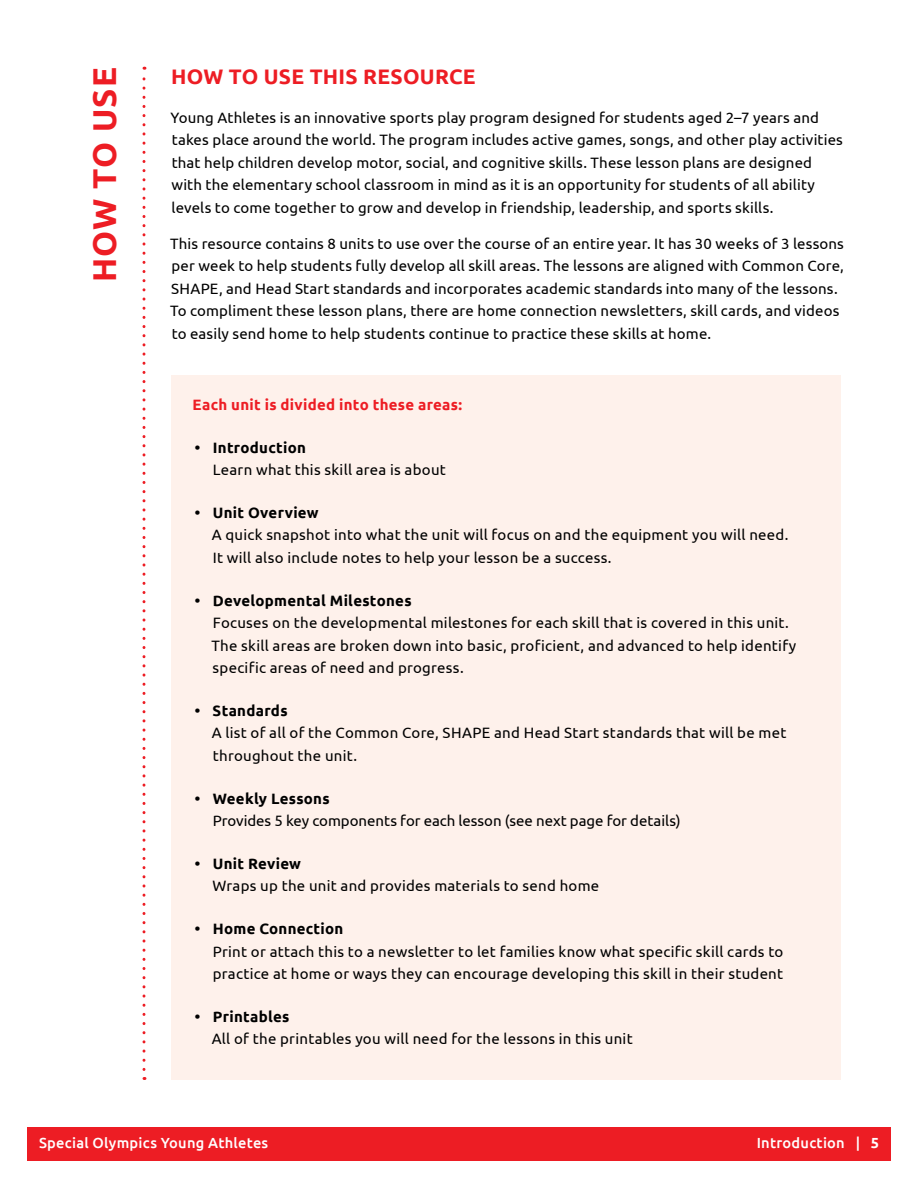
<style>
.page{position:relative;width:918px;height:1188px;background:#fff}
.page>*{position:absolute;margin:0;border:0;box-sizing:border-box;transform-origin:0 0}
.t1{font:700 33px "Ubuntu";letter-spacing:.03em;color:#ed1d24}
.t2{font:700 21px "Ubuntu";letter-spacing:.01em;color:#ed1d24}
.t3{font:15px/22.5px "Ubuntu";letter-spacing:.01em;color:#000}
.t4{font:700 15px "Ubuntu";letter-spacing:.02em;color:#000}
.t5{font:700 15px "Ubuntu";letter-spacing:.02em;color:#ed1d24}
.t6{font:500 14.7px "Ubuntu";letter-spacing:.015em;color:#fff}
.s1{font-weight:700}
</style>
<div class="page">
<div style="left:27px;top:1127px;width:864px;height:34px;background:#ed1d24"></div>
<svg style="left:142px;top:67px;width:4px;height:1002px"></svg>
<div style="left:171px;top:375px;width:670px;height:705px;background:#fef1eb"></div>
<h1 class="t1" style="left:85px;top:282px;width:216px;rotate:-90deg">HOW TO USE</h1>
<h2 class="t2" style="left:171px;top:64px;width:306px">HOW TO USE THIS RESOURCE</h2>
<p class="t3" style="left:171px;top:106px;width:674px">Young Athletes is an innovative sports play program designed for students aged 2–7 years and takes place around the world. The program includes active games, songs, and other play activities that help children develop motor, social, and cognitive skills. These lesson plans are designed with the elementary school classroom in mind as it is an opportunity for students of all ability levels to come together to grow and develop in friendship, leadership, and sports skills.</p>
<p class="t3" style="left:170px;top:232px;width:675px">This resource contains 8 units to use over the course of an entire year. It has 30 weeks of 3 lessons per week to help students fully develop all skill areas. The lessons are aligned with Common Core, SHAPE, and Head Start standards and incorporates academic standards into many of the lessons.<br>To compliment these lesson plans, there are home connection newsletters, skill cards, and videos to easily send home to help students continue to practice these skills at home.</p>
<p class="t5" style="left:193px;top:395px;width:271px">Each unit is divided into these areas:</p>
<p class="t4" style="left:195px;top:438px;width:113px">• Introduction</p>
<p class="t3" style="left:213px;top:458px;width:235px">Learn what this skill area is about</p>
<p class="t4" style="left:195px;top:503px;width:125px">• Unit Overview</p>
<p class="t3" style="left:212px;top:523px;width:578px">A quick snapshot into what the unit will focus on and the equipment you will need.<br>It will also include notes to help your lesson be a success.</p>
<p class="t4" style="left:195px;top:591px;width:218px">• Developmental Milestones</p>
<p class="t3" style="left:211px;top:611px;width:586px">Focuses on the developmental milestones for each skill that is covered in this unit.<br>The skill areas are broken down into basic, proficient, and advanced to help identify specific areas of need and progress.</p>
<p class="t4" style="left:195px;top:701px;width:94px">• Standards</p>
<p class="t3" style="left:212px;top:721px;width:576px">A list of all of the Common Core, SHAPE and Head Start standards that will be met throughout the unit.</p>
<p class="t4" style="left:195px;top:789px;width:136px">• Weekly Lessons</p>
<p class="t3" style="left:213px;top:809px;width:469px">Provides 5 key components for each lesson (see next page for details)</p>
<p class="t4" style="left:195px;top:854px;width:108px">• Unit Review</p>
<p class="t3" style="left:213px;top:874px;width:388px">Wraps up the unit and provides materials to send home</p>
<p class="t4" style="left:195px;top:920px;width:150px">• Home Connection</p>
<p class="t3" style="left:213px;top:940px;width:572px">Print or attach this to a newsletter to let families know what specific skill cards to practice at home or ways they can encourage developing this skill in their student</p>
<p class="t4" style="left:195px;top:1007px;width:96px">• Printables</p>
<p class="t3" style="left:212px;top:1027px;width:422px">All of the printables you will need for the lessons in this unit</p>
<p class="t6" style="left:39px;top:1134px;width:231px">Special Olympics Young Athletes</p>
<p class="t6" style="left:757px;top:1134px;width:124px">Introduction | <span class="s1">5</span></p>
</div>
